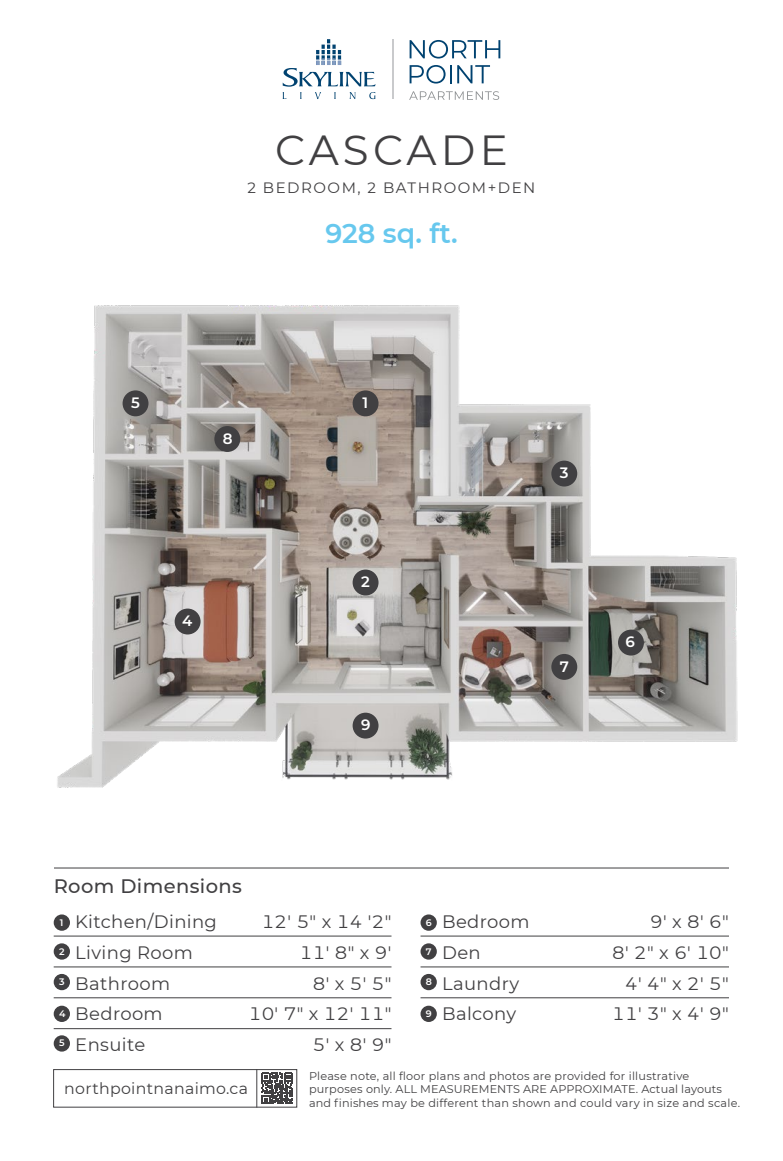
<style>
.page{position:relative;width:783px;height:1161px;background:#fff}
.page>*{position:absolute;margin:0;border:0;box-sizing:border-box;transform-origin:0 0}
.t1{font:42px "Montserrat";letter-spacing:.1em;color:#414042}
.t2{font:600 27px "Montserrat";color:#67c8ee}
.t3{font:500 19.5px "Montserrat";letter-spacing:.02em;color:#414042}
.t4{font:18px/30.6px "Montserrat";letter-spacing:.02em;color:#414042;text-align:right}
.t5{font:15.75px "Montserrat";letter-spacing:.02em;color:#414042}
.t6{font:15px "Montserrat";letter-spacing:.1em;color:#414042}
.t7{font:600 15px "Montserrat";color:#fff}
.t8{font:11.25px/13.5px "Montserrat";letter-spacing:.02em;color:#414042}
.t9{font:600 9.45px "Montserrat";color:#fff}
</style>
<div class="page">
<img style="left:57px;top:305px;width:681px;height:483px">
<hr style="left:54px;top:868px;width:675px;height:1px;background:#414042">
<div style="left:54px;top:914px;width:16px;height:17px;background:#414042;border-radius:50%"></div>
<div style="left:421px;top:914px;width:16px;height:17px;background:#414042;border-radius:50%"></div>
<div style="left:54px;top:1006px;width:16px;height:16px;background:#414042;border-radius:50%"></div>
<div style="left:54px;top:1035px;width:16px;height:17px;background:#414042;border-radius:50%"></div>
<div style="left:54px;top:943px;width:16px;height:17px;background:#414042;border-radius:50%"></div>
<div style="left:54px;top:974px;width:16px;height:16px;background:#414042;border-radius:50%"></div>
<div style="left:421px;top:943px;width:16px;height:17px;background:#414042;border-radius:50%"></div>
<div style="left:421px;top:974px;width:16px;height:16px;background:#414042;border-radius:50%"></div>
<div style="left:421px;top:1006px;width:16px;height:16px;background:#414042;border-radius:50%"></div>
<hr style="left:54px;top:936px;width:337px;height:1px;background:#414042">
<hr style="left:421px;top:936px;width:308px;height:1px;background:#414042">
<hr style="left:54px;top:967px;width:337px;height:1px;background:#414042">
<hr style="left:54px;top:997px;width:337px;height:1px;background:#414042">
<hr style="left:54px;top:1028px;width:337px;height:1px;background:#414042">
<hr style="left:421px;top:997px;width:308px;height:1px;background:#414042">
<hr style="left:421px;top:967px;width:308px;height:1px;background:#414042">
<div style="left:353px;top:390px;width:26px;height:26px;background:#414042;border-radius:50%"></div>
<div style="left:353px;top:570px;width:26px;height:25px;background:#414042;border-radius:50%"></div>
<div style="left:551px;top:461px;width:26px;height:26px;background:#414042;border-radius:50%"></div>
<div style="left:175px;top:609px;width:26px;height:26px;background:#414042;border-radius:50%"></div>
<div style="left:618px;top:630px;width:26px;height:26px;background:#414042;border-radius:50%"></div>
<div style="left:551px;top:654px;width:26px;height:26px;background:#414042;border-radius:50%"></div>
<div style="left:214px;top:426px;width:26px;height:26px;background:#414042;border-radius:50%"></div>
<div style="left:123px;top:390px;width:26px;height:26px;background:#414042;border-radius:50%"></div>
<div style="left:353px;top:713px;width:26px;height:26px;background:#414042;border-radius:50%"></div>
<svg style="left:410px;top:40px;width:90px;height:19px"></svg>
<svg style="left:410px;top:65px;width:80px;height:19px"></svg>
<svg style="left:283px;top:39px;width:93px;height:60px"></svg>
<svg style="left:409px;top:91px;width:90px;height:9px"></svg>
<hr style="left:392px;top:39px;width:1px;height:60px;background:#c9cacc">
<svg style="left:261px;top:1073px;width:32px;height:31px"></svg>
<div style="left:53px;top:1069px;width:244px;height:39px;border:1px solid #414042"></div>
<hr style="left:256px;top:1069px;width:1px;height:39px;background:#414042">
<p class="t1" style="left:275px;top:121px;width:234px">CASCADE</p>
<p class="t6" style="left:247px;top:177px;width:290px">2 BEDROOM, 2 BATHROOM+DEN</p>
<p class="t2" style="left:325px;top:214px;width:134px">928 sq. ft.</p>
<p class="t7" style="left:131px;top:392px;width:10px">5</p>
<p class="t7" style="left:223px;top:428px;width:11px">8</p>
<p class="t7" style="left:182px;top:610px;width:12px">4</p>
<p class="t7" style="left:362px;top:392px;width:7px">1</p>
<p class="t7" style="left:361px;top:571px;width:10px">2</p>
<p class="t7" style="left:361px;top:714px;width:11px">9</p>
<p class="t7" style="left:560px;top:462px;width:10px">3</p>
<p class="t7" style="left:560px;top:656px;width:11px">7</p>
<p class="t7" style="left:626px;top:631px;width:11px">6</p>
<p class="t3" style="left:54px;top:872px;width:190px">Room Dimensions</p>
<p class="t4" style="left:75px;top:906px;width:143px">Kitchen/Dining</p>
<p class="t4" style="left:75px;top:937px;width:119px">Living Room</p>
<p class="t4" style="left:75px;top:967px;width:96px">Bathroom</p>
<p class="t4" style="left:75px;top:998px;width:89px">Bedroom</p>
<p class="t4" style="left:75px;top:1028px;width:71px">Ensuite</p>
<p class="t4" style="left:262px;top:906px;width:131px">12′ 5″ x 14 ′2"<br>11′ 8″ x 9′<br>8′ x 5′ 5"</p>
<p class="t4" style="left:249px;top:998px;width:144px">10′ 7" x 12′ 11"<br>5′ x 8′ 9"</p>
<p class="t9" style="left:60px;top:916px;width:5px">1</p>
<p class="t9" style="left:426px;top:916px;width:7px">6</p>
<p class="t9" style="left:59px;top:944px;width:7px">2</p>
<p class="t9" style="left:59px;top:975px;width:7px">3</p>
<p class="t9" style="left:426px;top:944px;width:7px">7</p>
<p class="t9" style="left:426px;top:975px;width:8px">8</p>
<p class="t9" style="left:426px;top:1007px;width:7px">9</p>
<p class="t9" style="left:59px;top:1007px;width:8px">4</p>
<p class="t9" style="left:59px;top:1036px;width:7px">5</p>
<p class="t4" style="left:442px;top:906px;width:89px">Bedroom</p>
<p class="t4" style="left:442px;top:937px;width:40px">Den</p>
<p class="t4" style="left:442px;top:967px;width:79px">Laundry</p>
<p class="t4" style="left:442px;top:998px;width:76px">Balcony</p>
<p class="t4" style="left:650px;top:906px;width:80px">9′ x 8′ 6"</p>
<p class="t4" style="left:612px;top:937px;width:118px">8′ 2" x 6′ 10"</p>
<p class="t4" style="left:625px;top:967px;width:105px">4′ 4" x 2′ 5"</p>
<p class="t4" style="left:612px;top:998px;width:118px">11′ 3" x 4′ 9"</p>
<p class="t5" style="left:64px;top:1078px;width:185px">northpointnanaimo.ca</p>
<p class="t8" style="left:309px;top:1068px;width:433px">Please note, all floor plans and photos are provided for illustrative purposes only. ALL MEASUREMENTS ARE APPROXIMATE. Actual layouts and finishes may be different than shown and could vary in size and scale.</p>
</div>
